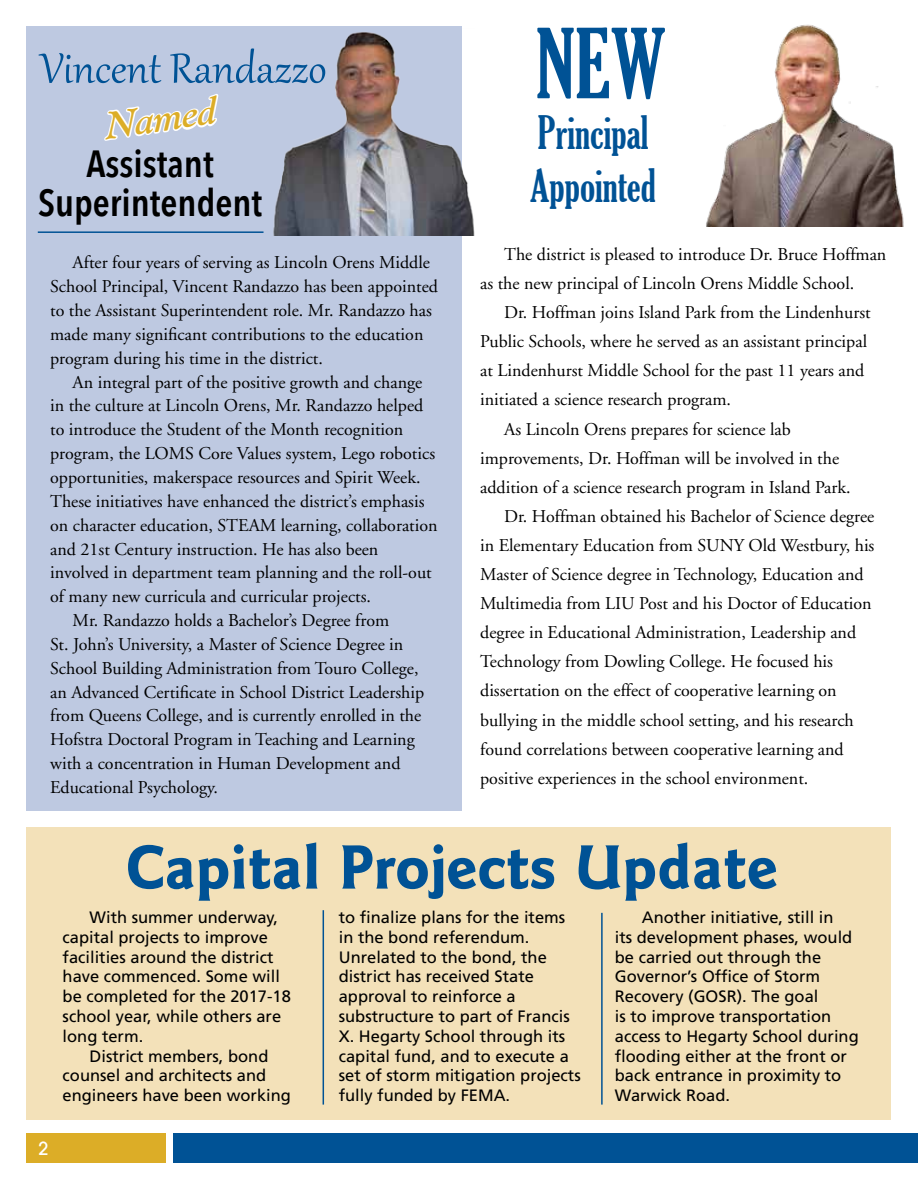
<style>
.page{position:relative;width:918px;height:1188px;background:#fff}
.page>*{position:absolute;margin:0;border:0;box-sizing:border-box;transform-origin:0 0}
.t1{font:extra-condensed 93px "Gloucester";color:#005295}
.t2{font:700 64.8px "Goudy Sans Itc T";color:#005295}
.t3{font:51.3px "Gabriola";color:#005295}
.t4{font:extra-condensed 44.25px/53.1px "Gloucester";color:#005295}
.t5{font:600 37.8px/39px "Avenir Next Condensed";color:#000;text-align:center}
.t6{font:italic 700 37.8px "Goudy Old Style BT";color:#dcad27}
.t7{font:18px/23.9px "Adobe Garamond";color:#000}
.t8{font:500 18px "Avant Garde";color:#fff}
.t9{font:16.5px/19.8px "Frutiger";color:#000}
</style>
<div class="page">
<div style="left:173px;top:1134px;width:745px;height:29px;background:#005295"></div>
<div style="left:27px;top:27px;width:435px;height:784px;background:#bec9e1"></div>
<div style="left:27px;top:827px;width:864px;height:293px;background:#f3e1b9"></div>
<div style="left:26px;top:1134px;width:139px;height:29px;background:#dcad27"></div>
<hr style="left:323px;top:910px;width:1px;height:195px;background:#005295">
<hr style="left:601px;top:913px;width:2px;height:192px;background:#005295">
<img style="left:273px;top:32px;width:202px;height:203px">
<img style="left:706px;top:24px;width:198px;height:202px">
<svg style="left:104px;top:94px;width:115px;height:47px"></svg>
<hr style="left:38px;top:231px;width:226px;height:2px;background:#005295">
<h3 class="t3" style="left:40px;top:35px;width:288px">Vincent Randazzo</h3>
<h3 class="t6" style="left:101px;top:103px;width:112px;rotate:-8deg">Named</h3>
<h3 class="t5" style="left:38px;top:143px;width:226px">Assistant<br>Superintendent</h3>
<p class="t7" style="left:50px;top:251px;width:389px;text-indent:22px">After four years of serving as Lincoln Orens Middle School Principal, Vincent Randazzo has been appointed to the Assistant Superintendent role. Mr. Randazzo has made many significant contributions to the education program during his time in the district.</p>
<p class="t7" style="left:73px;top:370px;width:351px">An integral part of the positive growth and change</p>
<p class="t7" style="left:50px;top:394px;width:375px">in the culture at Lincoln Orens, Mr. Randazzo helped</p>
<p class="t7" style="left:50px;top:418px;width:355px">to introduce the Student of the Month recognition</p>
<p class="t7" style="left:50px;top:442px;width:386px">program, the LOMS Core Values system, Lego robotics</p>
<p class="t7" style="left:50px;top:466px;width:372px">opportunities, makerspace resources and Spirit Week.</p>
<p class="t7" style="left:50px;top:490px;width:376px">These initiatives have enhanced the district’s emphasis</p>
<p class="t7" style="left:50px;top:514px;width:389px">on character education, STEAM learning, collaboration</p>
<p class="t7" style="left:50px;top:537px;width:330px">and 21st Century instruction. He has also been</p>
<p class="t7" style="left:50px;top:561px;width:383px">involved in department team planning and the roll-out</p>
<p class="t7" style="left:50px;top:585px;width:322px">of many new curricula and curricular projects.</p>
<p class="t7" style="left:73px;top:609px;width:318px">Mr. Randazzo holds a Bachelor’s Degree from</p>
<p class="t7" style="left:50px;top:633px;width:355px">St. John’s University, a Master of Science Degree in</p>
<p class="t7" style="left:50px;top:657px;width:370px">School Building Administration from Touro College,</p>
<p class="t7" style="left:50px;top:680px;width:376px">an Advanced Certificate in School District Leadership</p>
<p class="t7" style="left:50px;top:704px;width:373px">from Queens College, and is currently enrolled in the</p>
<p class="t7" style="left:50px;top:728px;width:366px">Hofstra Doctoral Program in Teaching and Learning</p>
<p class="t7" style="left:50px;top:752px;width:352px">with a concentration in Human Development and</p>
<p class="t7" style="left:50px;top:776px;width:169px">Educational Psychology.</p>
<h1 class="t1" style="left:536px;top:11px;width:132px">NEW</h1>
<h3 class="t4" style="left:530px;top:106px;width:127px">Principal<br>Appointed</h3>
<p class="t7" style="left:480px;top:240px;width:408px;line-height:29.1px;text-indent:24px">The district is pleased to introduce Dr. Bruce Hoffman as the new principal of Lincoln Orens Middle School.</p>
<p class="t7" style="left:504px;top:301px;width:368px">Dr. Hoffman joins Island Park from the Lindenhurst</p>
<p class="t7" style="left:480px;top:330px;width:388px">Public Schools, where he served as an assistant principal</p>
<p class="t7" style="left:480px;top:359px;width:386px">at Lindenhurst Middle School for the past 11 years and</p>
<p class="t7" style="left:480px;top:388px;width:252px">initiated a science research program.</p>
<p class="t7" style="left:504px;top:417px;width:288px">As Lincoln Orens prepares for science lab</p>
<p class="t7" style="left:480px;top:446px;width:361px">improvements, Dr. Hoffman will be involved in the</p>
<p class="t7" style="left:480px;top:476px;width:372px">addition of a science research program in Island Park.</p>
<p class="t7" style="left:504px;top:505px;width:372px">Dr. Hoffman obtained his Bachelor of Science degree</p>
<p class="t7" style="left:480px;top:534px;width:396px">in Elementary Education from SUNY Old Westbury, his</p>
<p class="t7" style="left:480px;top:563px;width:385px">Master of Science degree in Technology, Education and</p>
<p class="t7" style="left:480px;top:592px;width:393px">Multimedia from LIU Post and his Doctor of Education</p>
<p class="t7" style="left:480px;top:621px;width:378px">degree in Educational Administration, Leadership and</p>
<p class="t7" style="left:480px;top:650px;width:354px">Technology from Dowling College. He focused his</p>
<p class="t7" style="left:480px;top:679px;width:358px">dissertation on the effect of cooperative learning on</p>
<p class="t7" style="left:480px;top:708px;width:375px">bullying in the middle school setting, and his research</p>
<p class="t7" style="left:480px;top:738px;width:365px">found correlations between cooperative learning and</p>
<p class="t7" style="left:480px;top:767px;width:330px">positive experiences in the school environment.</p>
<h2 class="t2" style="left:126px;top:830px;width:654px">Capital Projects Update</h2>
<p class="t8" style="left:39px;top:1137px;width:11px">2</p>
<p class="t9" style="left:63px;top:907px;width:230px;text-indent:27px">With summer underway, capital projects to improve facilities around the district have commenced. Some will be completed for the 2017-18 school year, while others are long term.</p>
<p class="t9" style="left:63px;top:1046px;width:230px;text-indent:27px">District members, bond counsel and architects and engineers have been working</p>
<p class="t9" style="left:339px;top:907px;width:244px">to finalize plans for the items in the bond referendum.<br>Unrelated to the bond, the district has received State approval to reinforce a substructure to part of Francis<br>X. Hegarty School through its capital fund, and to execute a set of storm mitigation projects fully funded by FEMA.</p>
<p class="t9" style="left:615px;top:907px;width:245px;text-indent:27px">Another initiative, still in<br>its development phases, would be carried out through the<br>Governor’s Office of Storm<br>Recovery (GOSR). The goal<br>is to improve transportation access to Hegarty School during flooding either at the front or back entrance in proximity to<br>Warwick Road.</p>
</div>
